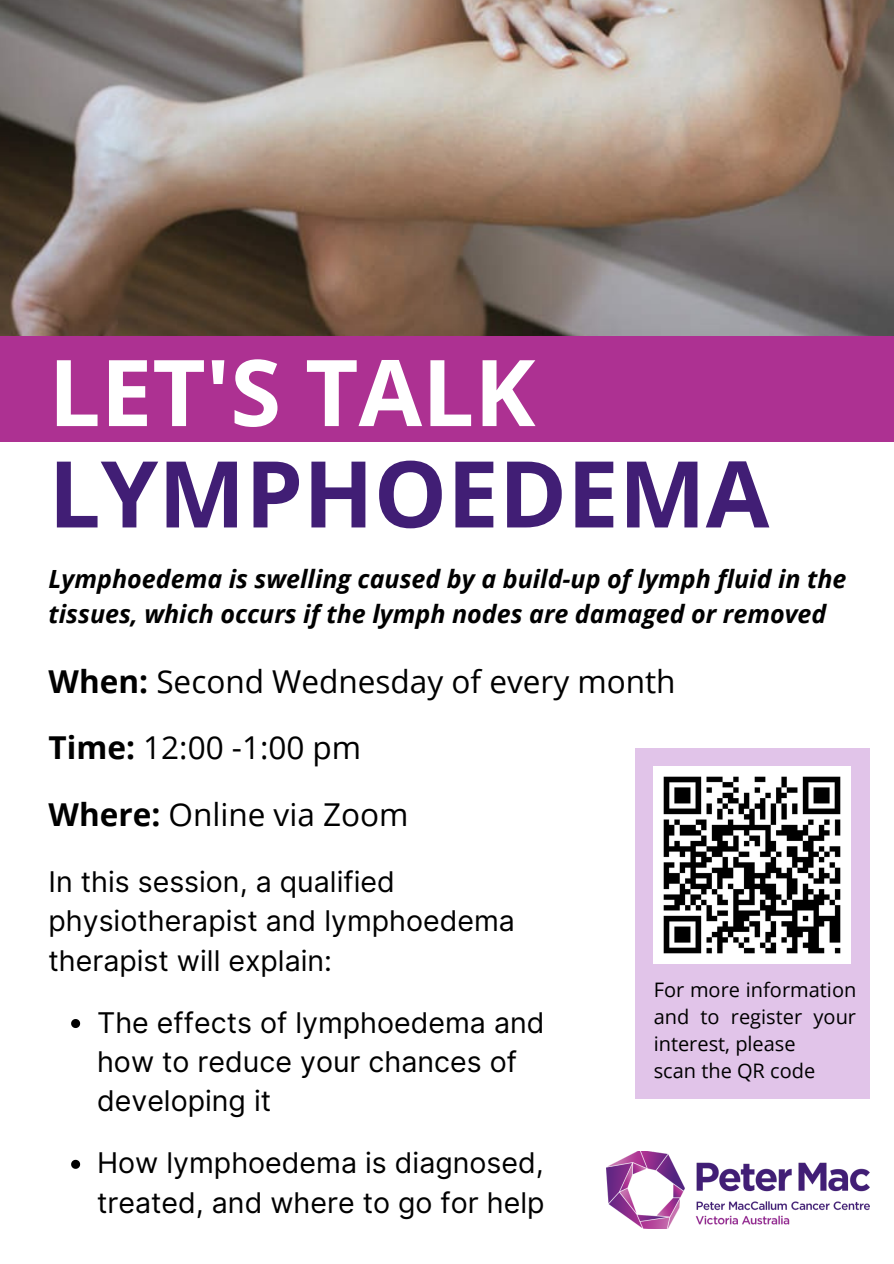
<style>
.page{position:relative;width:894px;height:1264px;background:#fff}
.page>*{position:absolute;margin:0;border:0;box-sizing:border-box;transform-origin:0 0}
.t1{font:700 92.1px "Open Sans";color:#411e75}
.t2{font:700 92.1px "Open Sans";color:#fff}
.t3{font:31.5px "Open Sans";color:#000}
.t4{font:28.5px/39.5px "Inter";color:#000}
.t5{font:italic 700 25.05px/35px "Open Sans";color:#000}
.t6{font:19.95px/27px "Open Sans";color:#000;text-align:justify}
.s1{font-weight:700}
</style>
<div class="page">
<img style="left:0;top:0;width:893px;height:336px">
<div style="left:0;top:336px;width:893px;height:106px;background:#ad3192"></div>
<div style="left:634px;top:748px;width:235px;height:350px;background:#e1c4e9"></div>
<img style="left:606px;top:1151px;width:263px;height:77px">
<img style="left:653px;top:766px;width:197px;height:197px">
<svg style="left:71px;top:1019px;width:9px;height:9px"></svg>
<svg style="left:71px;top:1159px;width:9px;height:9px"></svg>
<p class="t2" style="left:49px;top:328px;width:488px">LET'S TALK</p>
<p class="t1" style="left:49px;top:429px;width:722px">LYMPHOEDEMA</p>
<p class="t5" style="left:49px;top:560px;width:799px">Lymphoedema is swelling caused by a build-up of lymph fluid in the tissues, which occurs if the lymph nodes are damaged or removed</p>
<p class="t3" style="left:49px;top:659px;width:628px"><span class="s1">When:</span> Second Wednesday of every month</p>
<p class="t3" style="left:49px;top:725px;width:314px"><span class="s1">Time:</span> 12:00 -1:00 pm</p>
<p class="t3" style="left:49px;top:792px;width:361px"><span class="s1">Where:</span> Online via Zoom</p>
<p class="t4" style="left:49px;top:861px;width:468px">In this session, a qualified physiotherapist and lymphoedema therapist will explain:</p>
<p class="t4" style="left:97px;top:1002px;width:449px">The effects of lymphoedema and how to reduce your chances of developing it</p>
<p class="t4" style="left:97px;top:1143px;width:449px">How lymphoedema is diagnosed, treated, and where to go for help</p>
<p class="t6" style="left:653px;top:975px;width:204px">For more information and to register your interest, please</p>
<p class="t6" style="left:653px;top:1056px;width:163px">scan the QR code</p>
</div>
